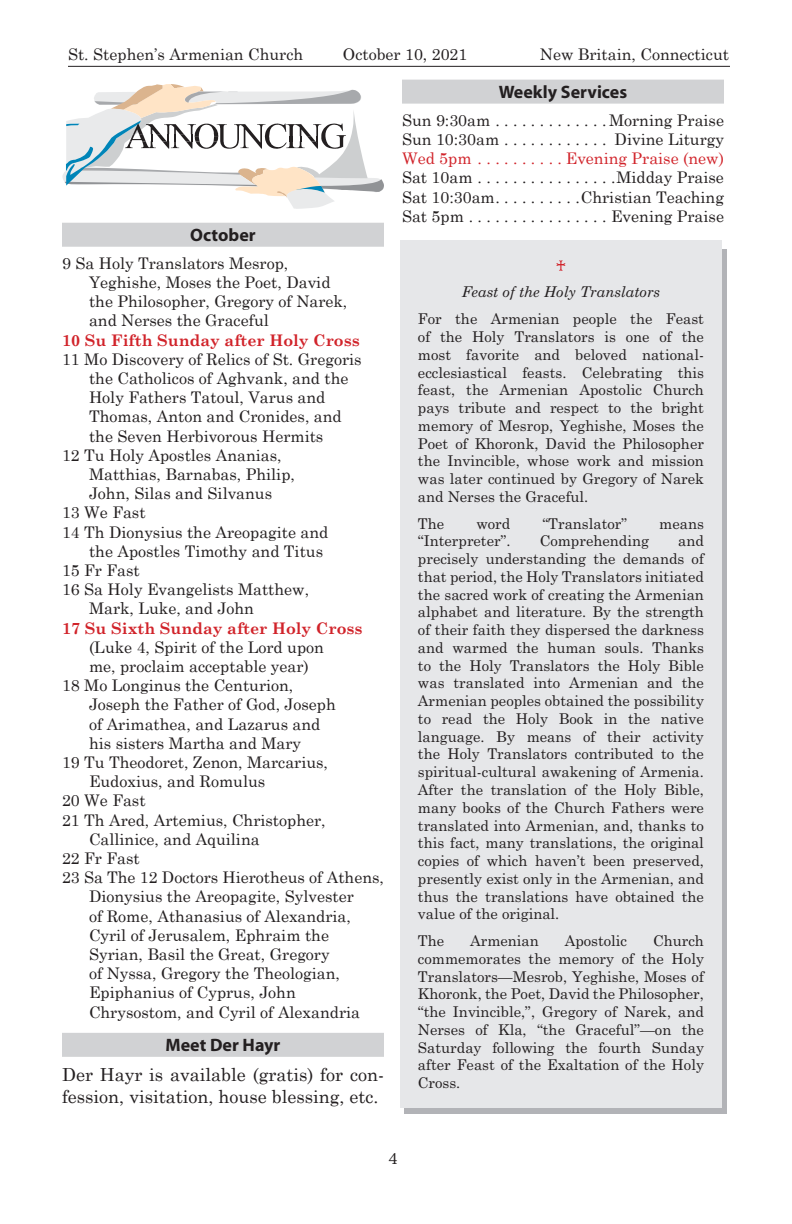
<style>
.page{position:relative;width:792px;height:1224px;background:#fff}
.page>*{position:absolute;margin:0;border:0;box-sizing:border-box;transform-origin:0 0}
.Body{font:18px/21.6px "Century Schoolbook";color:#231f20}
.Head{font:700 18px "Myriad";color:#231f20}
.Calendar_Item{font:16px/19.2px "Century Schoolbook";color:#231f20}
.Calendar_Item-2{font:16px "Century Schoolbook";color:#d1232a}
.Calendar_Item-3{font:700 16px "Century Schoolbook";color:#d1232a}
.t1{font:16px "Barz GT Plain";color:#231f20}
.t2{font:16px "Bressay";color:#231f20}
.t3{font:14.8px/17.8px "Barz GT Plain";color:#231f20;text-align:justify}
.t4{font:italic 14.8px "Barz GT Plain";color:#231f20}
.t5{font:14.8px "Barz GT Plain";color:#d1232a}
.s1{font-weight:700;color:#d1232a}
</style>
<div class="page">
<hr style="left:68px;top:66px;width:662px;height:1px;background:#231f20">
<div style="left:62px;top:223px;width:322px;height:24px;background:#d1d2d4"></div>
<div style="left:62px;top:1033px;width:322px;height:24px;background:#d1d2d4"></div>
<svg style="left:62px;top:84px;width:322px;height:125px"></svg>
<div style="left:402px;top:80px;width:322px;height:24px;background:#d1d2d4"></div>
<div style="left:400px;top:240px;width:322px;height:868px;background:#e6e7e9"></div>
<p class="Calendar_Item" style="left:68px;top:44px;width:237px">St. Stephen’s Armenian Church</p>
<p class="Calendar_Item" style="left:540px;top:44px;width:191px">New Britain, Connecticut</p>
<p class="t1" style="left:343px;top:44px;width:126px">October 10, 2021</p>
<p class="Head" style="left:190px;top:225px;width:67px">October</p>
<p class="Calendar_Item" style="left:89px;top:253px;width:260px;text-indent:-27px">9 Sa Holy Translators Mesrop,<br>Yeghishe, Moses the Poet, David the Philosopher, Gregory of Narek, and Nerses the Graceful</p>
<p class="Calendar_Item-3" style="left:62px;top:330px;width:299px">10 Su Fifth Sunday after Holy Cross</p>
<p class="Calendar_Item" style="left:89px;top:349px;width:274px;text-indent:-27px">11 Mo Discovery of Relics of St. Gregoris the Catholicos of Aghvank, and the Holy Fathers Tatoul, Varus and Thomas, Anton and Cronides, and the Seven Herbivorous Hermits</p>
<p class="Calendar_Item" style="left:89px;top:445px;width:207px;text-indent:-27px">12 Tu Holy Apostles Ananias,<br>Matthias, Barnabas, Philip,<br>John, Silas and Silvanus</p>
<p class="Calendar_Item" style="left:62px;top:503px;width:85px">13 We Fast</p>
<p class="Calendar_Item" style="left:89px;top:522px;width:241px;text-indent:-27px">14 Th Dionysius the Areopagite and the Apostles Timothy and Titus</p>
<p class="Calendar_Item" style="left:62px;top:560px;width:79px">15 Fr Fast</p>
<p class="Calendar_Item" style="left:89px;top:579px;width:222px;text-indent:-27px">16 Sa Holy Evangelists Matthew,<br>Mark, Luke, and John</p>
<p class="Calendar_Item" style="left:89px;top:618px;width:275px;text-indent:-27px"><span class="s1">17 Su Sixth Sunday after Holy Cross </span>(Luke 4, Spirit of the Lord upon<br>me, proclaim acceptable year)</p>
<p class="Calendar_Item" style="left:89px;top:675px;width:248px;text-indent:-27px">18 Mo Longinus the Centurion,<br>Joseph the Father of God, Joseph of Arimathea, and Lazarus and his sisters Martha and Mary</p>
<p class="Calendar_Item" style="left:89px;top:752px;width:241px;text-indent:-27px">19 Tu Theodoret, Zenon, Marcarius,<br>Eudoxius, and Romulus</p>
<p class="Calendar_Item" style="left:62px;top:791px;width:85px">20 We Fast</p>
<p class="Calendar_Item" style="left:89px;top:810px;width:238px;text-indent:-27px">21 Th Ared, Artemius, Christopher,<br>Callinice, and Aquilina</p>
<p class="Calendar_Item" style="left:62px;top:848px;width:79px">22 Fr Fast</p>
<p class="Calendar_Item" style="left:89px;top:867px;width:297px;text-indent:-27px">23 Sa The 12 Doctors Hierotheus of Athens, Dionysius the Areopagite, Sylvester<br>of Rome, Athanasius of Alexandria, Cyril of Jerusalem, Ephraim the Syrian, Basil the Great, Gregory<br>of Nyssa, Gregory the Theologian, Epiphanius of Cyprus, John Chrysostom, and Cyril of Alexandria</p>
<p class="Head" style="left:166px;top:1035px;width:116px">Meet Der Hayr</p>
<p class="Body" style="left:62px;top:1064px;width:321px">Der Hayr is available (gratis) for con&shy;fession, visitation, house blessing, etc.</p>
<p class="Head" style="left:499px;top:82px;width:130px">Weekly Services</p>
<p class="Calendar_Item" style="left:402px;top:110px;width:94px">Sun 9:30am .............</p>
<p class="Calendar_Item" style="left:609px;top:110px;width:116px">Morning Praise</p>
<p class="Calendar_Item" style="left:402px;top:129px;width:103px">Sun 10:30am .............</p>
<p class="Calendar_Item" style="left:615px;top:129px;width:111px">Divine Liturgy</p>
<p class="Calendar_Item-2" style="left:402px;top:148px;width:75px">Wed 5pm ..........</p>
<p class="Calendar_Item-2" style="left:566px;top:148px;width:160px">Evening Praise (new)</p>
<p class="Calendar_Item" style="left:402px;top:168px;width:76px">Sat 10am ................</p>
<p class="Calendar_Item" style="left:616px;top:168px;width:109px">Midday Praise</p>
<p class="Calendar_Item" style="left:402px;top:187px;width:99px">Sat 10:30am .........</p>
<p class="Calendar_Item" style="left:581px;top:187px;width:145px">Christian Teaching</p>
<p class="Calendar_Item" style="left:402px;top:206px;width:68px">Sat 5pm .................</p>
<p class="Calendar_Item" style="left:611px;top:206px;width:114px">Evening Praise</p>
<p class="t5" style="left:555px;top:256px;width:13px">♰</p>
<p class="t4" style="left:462px;top:283px;width:200px">Feast of the Holy Translators</p>
<p class="t3" style="left:418px;top:310px;width:288px">For the Armenian people the Feast of the Holy Translators is one of the most favorite and beloved national&shy;ecclesiastical feasts. Celebrating this feast, the Armenian Apostolic Church pays tribute and respect to the bright memory of Mesrop, Yeghishe, Moses the Poet of Khoronk, David the Philosopher the Invincible, whose work and mission was later continued by Gregory of Narek and Nerses the Graceful.</p>
<p class="t3" style="left:418px;top:514px;width:28px">The</p>
<p class="t3" style="left:476px;top:514px;width:35px">word</p>
<p class="t3" style="left:542px;top:514px;width:86px">“Translator”</p>
<p class="t3" style="left:659px;top:514px;width:46px">means</p>
<p class="t3" style="left:418px;top:532px;width:94px">“Interpreter”.</p>
<p class="t3" style="left:540px;top:532px;width:111px">Comprehending</p>
<p class="t3" style="left:418px;top:532px;width:288px;text-indent:260px">and precisely understanding the demands of that period, the Holy Translators initiated the sacred work of creating the Armenian alphabet and literature. By the strength of their faith they dispersed the darkness and warmed the human souls. Thanks to the Holy Translators the Holy Bible was translated into Armenian and the Armenian peoples obtained the possibility to read the Holy Book in the native language. By means of their activity the Holy Translators contributed to the spiritual-cultural awakening of Armenia.<br>After the translation of the Holy Bible, many books of the Church Fathers were translated into Armenian, and, thanks to this fact, many translations, the original copies of which haven’t been preserved, presently exist only in the Armenian, and thus the translations have obtained the value of the original.</p>
<p class="t3" style="left:418px;top:932px;width:28px">The</p>
<p class="t3" style="left:470px;top:932px;width:70px">Armenian</p>
<p class="t3" style="left:565px;top:932px;width:64px">Apostolic</p>
<p class="t3" style="left:418px;top:932px;width:288px;text-indent:235px">Church commemorates the memory of the Holy Translators—Mesrob, Yeghishe, Moses of Khoronk, the Poet, David the Philosopher, “the Invincible,”, Gregory of Narek, and Nerses of Kla, “the Graceful”—on the Saturday following the fourth Sunday after Feast of the Exaltation of the Holy Cross.</p>
<p class="t2" style="left:389px;top:1149px;width:10px">4</p>
</div>
